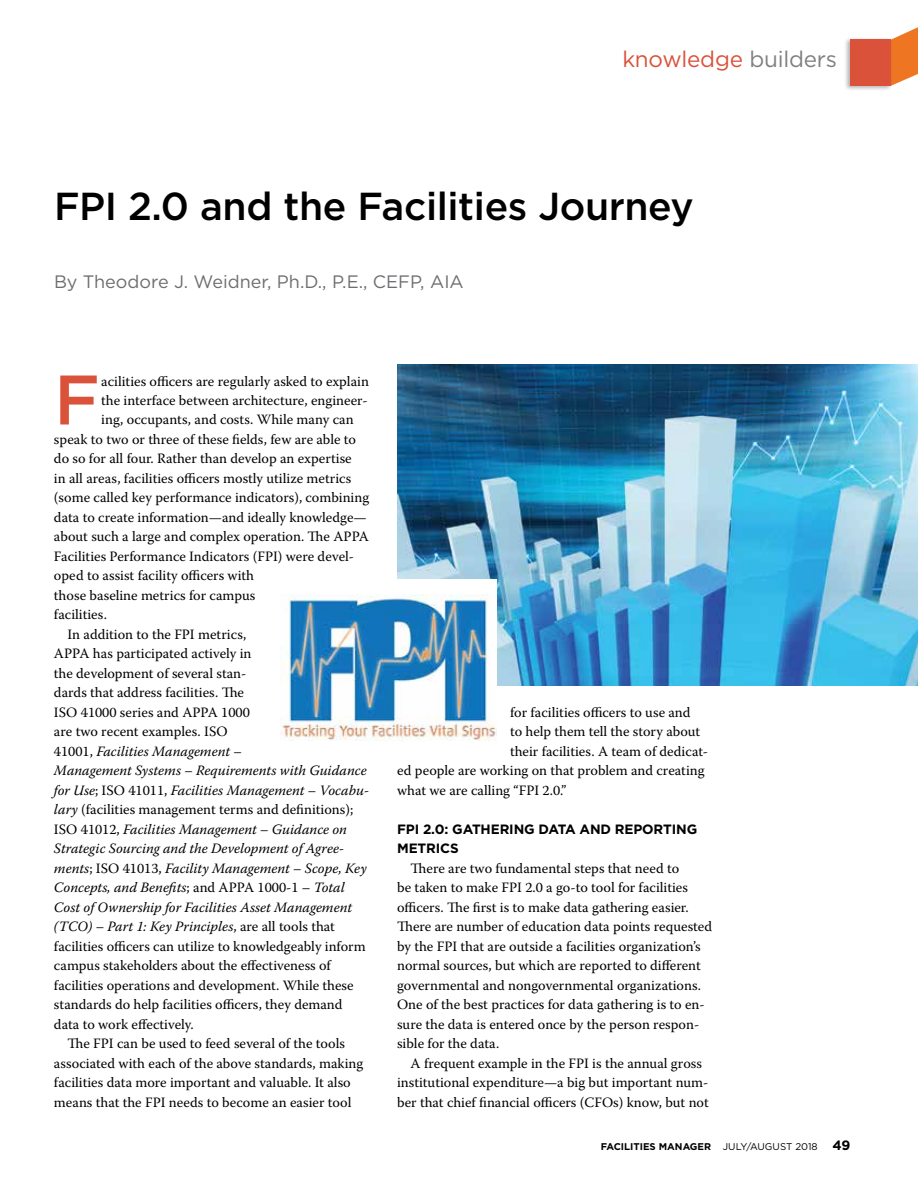
<style>
.page{position:relative;width:918px;height:1188px;background:#fff}
.page>*{position:absolute;margin:0;border:0;box-sizing:border-box;transform-origin:0 0}
.t1{font:500 69.9px "Gotham";color:#da523a}
.t2{font:500 39px "Gotham";letter-spacing:-.01em;color:#000}
.t3{font:22.5px "Gotham";letter-spacing:-.01em;color:#da523a}
.t4{font:18px "Gotham";color:#6d6e71}
.t5{font:14.25px/19.5px "Warnock Pro";color:#000}
.t6{font:italic 14.25px "Warnock Pro";color:#000}
.t7{font:700 13.5px/19.5px "Gotham";letter-spacing:-.01em;color:#000}
.t8{font:700 9.75px "Gotham";color:#000}
.s1{color:#807f83}
.s2{font-style:normal}
.s3{font-style:italic}
.s4{font-weight:400}
.s5{font-size:13.5px}
</style>
<div class="page">
<svg style="left:892px;top:27px;width:26px;height:59px"></svg>
<div style="left:844px;top:37px;width:48px;height:54px;background:#000;opacity:.3"></div>
<div style="left:850px;top:40px;width:41px;height:46px;background:#da523a"></div>
<img style="left:397px;top:364px;width:521px;height:321px">
<div style="left:281px;top:579px;width:216px;height:161px;background:#fff"></div>
<img style="left:281px;top:594px;width:216px;height:146px">
<h3 class="t3" style="left:622px;top:44px;width:216px">knowledge <span class="s1">builders</span></h3>
<h2 class="t2" style="left:54px;top:181px;width:641px">FPI 2.0 and the Facilities Journey</h2>
<p class="t4" style="left:54px;top:270px;width:411px">By Theodore J. Weidner, Ph.D., P.E., CEFP, AIA</p>
<h1 class="t1" style="left:54px;top:354px;width:47px">F</h1>
<p class="t5" style="left:101px;top:371px;width:269px">acilities officers are regularly asked to explain</p>
<p class="t5" style="left:101px;top:390px;width:268px">the interface between architecture, engineer-</p>
<p class="t5" style="left:101px;top:410px;width:254px">ing, occupants, and costs. While many can</p>
<p class="t5" style="left:54px;top:429px;width:304px">speak to two or three of these fields, few are able to</p>
<p class="t5" style="left:54px;top:449px;width:299px">do so for all four. Rather than develop an expertise</p>
<p class="t5" style="left:54px;top:468px;width:299px">in all areas, facilities officers mostly utilize metrics</p>
<p class="t5" style="left:54px;top:488px;width:317px">(some called key performance indicators), combining</p>
<p class="t5" style="left:54px;top:507px;width:314px">data to create information—and ideally knowledge—</p>
<p class="t5" style="left:54px;top:527px;width:317px">about such a large and complex operation. The APPA</p>
<p class="t5" style="left:54px;top:546px;width:302px">Facilities Performance Indicators (FPI) were devel-</p>
<p class="t5" style="left:54px;top:566px;width:202px">oped to assist facility officers with</p>
<p class="t5" style="left:54px;top:585px;width:203px">those baseline metrics for campus</p>
<p class="t5" style="left:54px;top:605px;width:54px">facilities.</p>
<p class="t5" style="left:67px;top:624px;width:180px">In addition to the FPI metrics,</p>
<p class="t5" style="left:54px;top:644px;width:199px">APPA has participated actively in</p>
<p class="t5" style="left:54px;top:663px;width:194px">the development of several stan-</p>
<p class="t5" style="left:54px;top:683px;width:192px">dards that address facilities. The</p>
<p class="t5" style="left:54px;top:702px;width:197px">ISO 41000 series and APPA 1000</p>
<p class="t5" style="left:54px;top:722px;width:175px">are two recent examples. ISO</p>
<p class="t6" style="left:54px;top:743px;width:189px"><span class="s2">41001,</span> Facilities Management –</p>
<p class="t6" style="left:54px;top:762px;width:314px">Management Systems – Requirements with Guidance</p>
<p class="t6" style="left:54px;top:782px;width:317px">for Use<span class="s2">; ISO 41011,</span> Facilities Management – Vocabu-</p>
<p class="t5" style="left:54px;top:800px;width:301px"><span class="s3">lary</span> (facilities management terms and definitions);</p>
<p class="t6" style="left:54px;top:821px;width:295px"><span class="s2">ISO 41012,</span> Facilities Management – Guidance on</p>
<p class="t6" style="left:54px;top:840px;width:292px">Strategic Sourcing and the Development of Agree-</p>
<p class="t6" style="left:54px;top:860px;width:314px">ments<span class="s2">; ISO 41013,</span> Facility Management – Scope, Key</p>
<p class="t6" style="left:54px;top:879px;width:292px">Concepts, and Benefits<span class="s2">; and APPA 1000-1 –</span> Total</p>
<p class="t6" style="left:54px;top:899px;width:300px">Cost of Ownership for Facilities Asset Management</p>
<p class="t6" style="left:54px;top:918px;width:283px">(TCO) – Part 1: Key Principles<span class="s2">, are all tools that</span></p>
<p class="t5" style="left:54px;top:936px;width:313px">facilities officers can utilize to knowledgeably inform</p>
<p class="t5" style="left:54px;top:956px;width:278px">campus stakeholders about the effectiveness of</p>
<p class="t5" style="left:54px;top:975px;width:301px">facilities operations and development. While these</p>
<p class="t5" style="left:54px;top:995px;width:290px">standards do help facilities officers, they demand</p>
<p class="t5" style="left:54px;top:1014px;width:141px">data to work effectively.</p>
<p class="t5" style="left:67px;top:1034px;width:279px">The FPI can be used to feed several of the tools</p>
<p class="t5" style="left:54px;top:1053px;width:311px">associated with each of the above standards, making</p>
<p class="t5" style="left:54px;top:1073px;width:298px">facilities data more important and valuable. It also</p>
<p class="t5" style="left:54px;top:1092px;width:299px">means that the FPI needs to become an easier tool</p>
<p class="t5" style="left:510px;top:702px;width:182px">for facilities officers to use and</p>
<p class="t5" style="left:510px;top:722px;width:192px">to help them tell the story about</p>
<p class="t5" style="left:510px;top:741px;width:199px">their facilities. A team of dedicat-</p>
<p class="t5" style="left:397px;top:761px;width:309px">ed people are working on that problem and creating</p>
<p class="t5" style="left:397px;top:780px;width:171px">what we are calling “FPI 2.0.”</p>
<p class="t7" style="left:397px;top:819px;width:302px">FPI 2.0: GATHERING DATA AND REPORTING<br>METRICS</p>
<p class="t5" style="left:397px;top:858px;width:317px;text-indent:13px">There are two fundamental steps that need to<br>be taken to make FPI 2.0 a go-to tool for facilities officers. The first is to make data gathering easier.<br>There are number of education data points requested by the FPI that are outside a facilities organization’s normal sources, but which are reported to different governmental and nongovernmental organizations.<br>One of the best practices for data gathering is to en&shy;sure the data is entered once by the person respon&shy;sible for the data.</p>
<p class="t5" style="left:397px;top:1053px;width:313px;text-align:center">A frequent example in the FPI is the annual gross institutional expenditure—a big but important num&shy;ber that chief financial officers (CFOs) know, but not</p>
<p class="t8" style="left:601px;top:1141px;width:251px">FACILITIES MANAGER <span class="s4">JULY/AUGUST 2018</span> <span class="s5">49</span></p>
</div>
